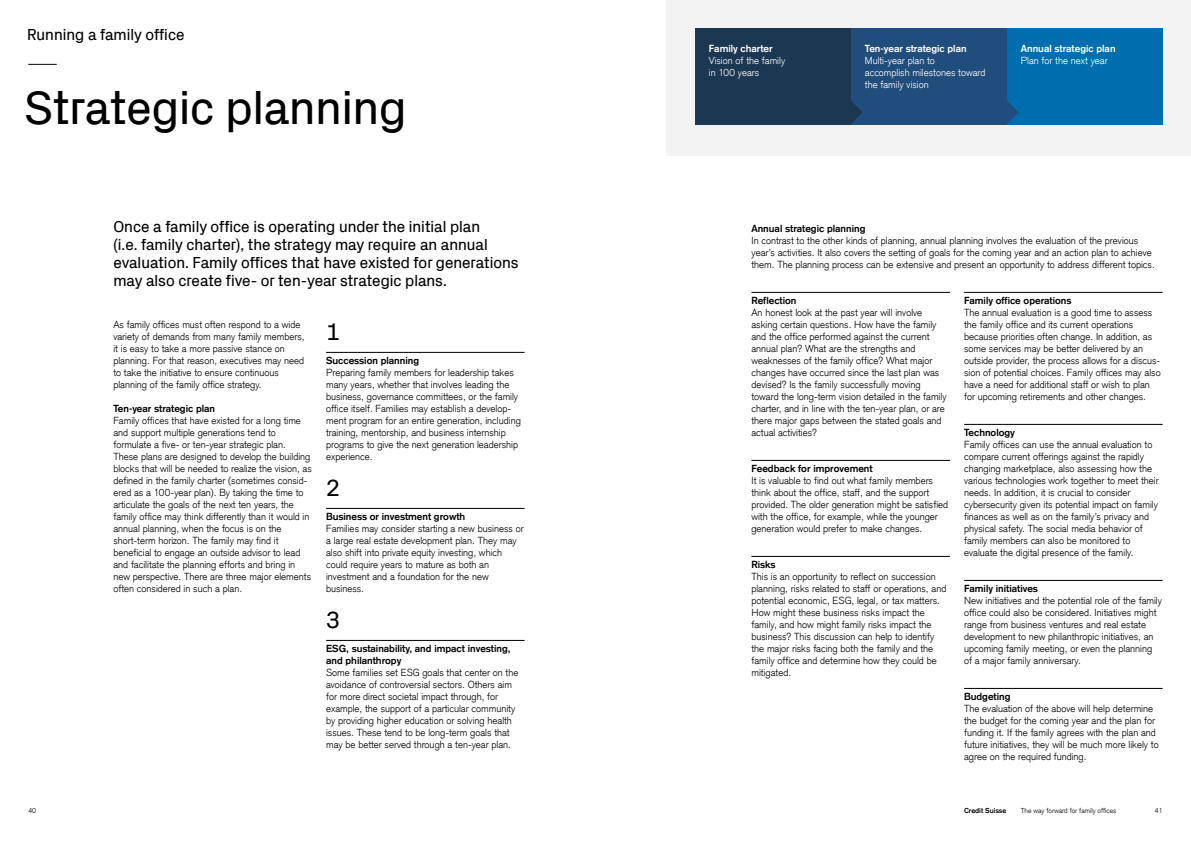
<style>
.page{position:relative;width:1191px;height:842px;background:#fff}
.page>*{position:absolute;margin:0;border:0;box-sizing:border-box;transform-origin:0 0}
.t1{font:48px "Credit Suisse Headline";color:#000}
.t2{font:24px "Credit Suisse Headline";color:#000}
.t3{font:16px/18px "Credit Suisse Headline";color:#000}
.t4{font:300 10px/12px "Credit Suisse Type";color:#000}
.t5{font:700 10px/12px "Credit Suisse Type";color:#000}
.t6{font:300 10px/12px "Credit Suisse Type";color:#fff}
.t7{font:700 10px/12px "Credit Suisse Type";color:#fff}
.t8{font:300 7px "Credit Suisse Type";color:#000}
.t9{font:700 7px "Credit Suisse Type";color:#000}
.s1{font-weight:700}
.s2{font-weight:300}
</style>
<div class="page">
<div style="left:666px;top:0;width:525px;height:155px;background:#f3f3f3"></div>
<hr style="left:964px;top:688px;width:198px;height:1px;background:#000">
<hr style="left:964px;top:580px;width:198px;height:1px;background:#000">
<hr style="left:964px;top:424px;width:198px;height:1px;background:#000">
<hr style="left:964px;top:292px;width:198px;height:1px;background:#000">
<hr style="left:751px;top:556px;width:199px;height:1px;background:#000">
<hr style="left:751px;top:460px;width:199px;height:1px;background:#000">
<hr style="left:751px;top:292px;width:199px;height:1px;background:#000">
<hr style="left:326px;top:640px;width:198px;height:1px;background:#000">
<hr style="left:326px;top:508px;width:198px;height:1px;background:#000">
<hr style="left:326px;top:352px;width:198px;height:1px;background:#000">
<svg style="left:28px;top:64px;width:29px;height:1px"></svg>
<div style="left:1006px;top:28px;width:156px;height:96px;background:#006eae"></div>
<div style="left:850px;top:28px;width:156px;height:96px;background:#204d7b"></div>
<svg style="left:1006px;top:100px;width:12px;height:24px"></svg>
<div style="left:694px;top:28px;width:156px;height:96px;background:#1c3752"></div>
<svg style="left:850px;top:100px;width:12px;height:24px"></svg>
<p class="t3" style="left:27px;top:25px;width:159px">Running a family office</p>
<h1 class="t1" style="left:25px;top:73px;width:383px">Strategic planning</h1>
<p class="t3" style="left:113px;top:217px;width:368px">Once a family office is operating under the initial plan</p>
<h2 class="t3" style="left:113px;top:235px;width:407px">(i.e. family charter), the strategy may require an annual evaluation. Family offices that have existed for generations may also create five- or ten-year strategic plans.</h2>
<p class="t4" style="left:113px;top:319px;width:193px">As family offices must often respond to a wide variety of demands from many family members, it is easy to take a more passive stance on planning. For that reason, executives may need to take the initiative to ensure continuous planning of the family office strategy.</p>
<p class="t5" style="left:113px;top:403px;width:103px">Ten-year strategic plan</p>
<p class="t4" style="left:113px;top:415px;width:200px">Family offices that have existed for a long time and support multiple generations tend to formulate a five- or ten-year strategic plan.<br>These plans are designed to develop the building blocks that will be needed to realize the vision, as defined in the family charter (sometimes consid&shy;ered as a 100-year plan). By taking the time to articulate the goals of the next ten years, the family office may think differently than it would in annual planning, when the focus is on the short-term horizon. The family may find it beneficial to engage an outside advisor to lead and facilitate the planning efforts and bring in new perspective. There are three major elements often considered in such a plan.</p>
<p class="t2" style="left:326px;top:315px;width:15px">1</p>
<p class="t5" style="left:326px;top:355px;width:95px">Succession planning</p>
<p class="t4" style="left:326px;top:367px;width:196px">Preparing family members for leadership takes many years, whether that involves leading the business, governance committees, or the family office itself. Families may establish a develop&shy;ment program for an entire generation, including training, mentorship, and business internship programs to give the next generation leadership experience.</p>
<p class="t2" style="left:326px;top:471px;width:15px">2</p>
<p class="t5" style="left:326px;top:511px;width:141px">Business or investment growth</p>
<p class="t4" style="left:326px;top:523px;width:199px">Families may consider starting a new business or a large real estate development plan. They may also shift into private equity investing, which could require years to mature as both an investment and a foundation for the new business.</p>
<p class="t2" style="left:326px;top:603px;width:15px">3</p>
<p class="t5" style="left:326px;top:643px;width:186px">ESG, sustainability, and impact investing, and philanthropy</p>
<p class="t4" style="left:326px;top:667px;width:194px">Some families set ESG goals that center on the avoidance of controversial sectors. Others aim for more direct societal impact through, for example, the support of a particular community by providing higher education or solving health issues. These tend to be long-term goals that may be better served through a ten-year plan.</p>
<p class="t6" style="left:709px;top:43px;width:78px"><span class="s1">Family charter<br></span>Vision of the family in 100 years</p>
<p class="t6" style="left:865px;top:43px;width:122px"><span class="s1">Ten-year strategic plan<br></span>Multi-year plan to<br>accomplish milestones toward the family vision</p>
<p class="t7" style="left:1020px;top:43px;width:96px">Annual strategic plan<br><span class="s2">Plan for the next year</span></p>
<p class="t5" style="left:751px;top:223px;width:115px">Annual strategic planning</p>
<p class="t4" style="left:751px;top:235px;width:405px">In contrast to the other kinds of planning, annual planning involves the evaluation of the previous year’s activities. It also covers the setting of goals for the coming year and an action plan to achieve them. The planning process can be extensive and present an opportunity to address different topics.</p>
<p class="t5" style="left:751px;top:295px;width:47px">Reflection</p>
<p class="t4" style="left:751px;top:307px;width:197px">An honest look at the past year will involve asking certain questions. How have the family and the office performed against the current annual plan? What are the strengths and weaknesses of the family office? What major changes have occurred since the last plan was devised? Is the family successfully moving toward the long-term vision detailed in the family charter, and in line with the ten-year plan, or are there major gaps between the stated goals and actual activities?</p>
<p class="t5" style="left:751px;top:463px;width:123px">Feedback for improvement</p>
<p class="t4" style="left:751px;top:475px;width:198px">It is valuable to find out what family members think about the office, staff, and the support provided. The older generation might be satisfied with the office, for example, while the younger generation would prefer to make changes.</p>
<p class="t5" style="left:751px;top:559px;width:26px">Risks</p>
<p class="t4" style="left:751px;top:571px;width:196px">This is an opportunity to reflect on succession planning, risks related to staff or operations, and potential economic, ESG, legal, or tax matters.<br>How might these business risks impact the family, and how might family risks impact the business? This discussion can help to identify the major risks facing both the family and the family office and determine how they could be mitigated.</p>
<p class="t5" style="left:964px;top:295px;width:109px">Family office operations</p>
<p class="t4" style="left:964px;top:307px;width:198px">The annual evaluation is a good time to assess the family office and its current operations because priorities often change. In addition, as some services may be better delivered by an outside provider, the process allows for a discus&shy;sion of potential choices. Family offices may also have a need for additional staff or wish to plan for upcoming retirements and other changes.</p>
<p class="t5" style="left:964px;top:427px;width:52px">Technology</p>
<p class="t4" style="left:964px;top:439px;width:196px">Family offices can use the annual evaluation to compare current offerings against the rapidly changing marketplace, also assessing how the various technologies work together to meet their needs. In addition, it is crucial to consider cybersecurity given its potential impact on family finances as well as on the family’s privacy and physical safety. The social media behavior of family members can also be monitored to evaluate the digital presence of the family.</p>
<p class="t5" style="left:964px;top:583px;width:75px">Family initiatives</p>
<p class="t4" style="left:964px;top:595px;width:199px">New initiatives and the potential role of the family office could also be considered. Initiatives might range from business ventures and real estate development to new philanthropic initiatives, an upcoming family meeting, or even the planning of a major family anniversary.</p>
<p class="t5" style="left:964px;top:691px;width:48px">Budgeting</p>
<p class="t4" style="left:964px;top:703px;width:196px">The evaluation of the above will help determine the budget for the coming year and the plan for funding it. If the family agrees with the plan and future initiatives, they will be much more likely to agree on the required funding.</p>
<p class="t8" style="left:28px;top:806px;width:9px">40</p>
<p class="t9" style="left:964px;top:806px;width:44px">Credit Suisse</p>
<p class="t8" style="left:1020px;top:806px;width:97px">The way forward for family offices</p>
<p class="t8" style="left:1154px;top:806px;width:9px">41</p>
</div>
